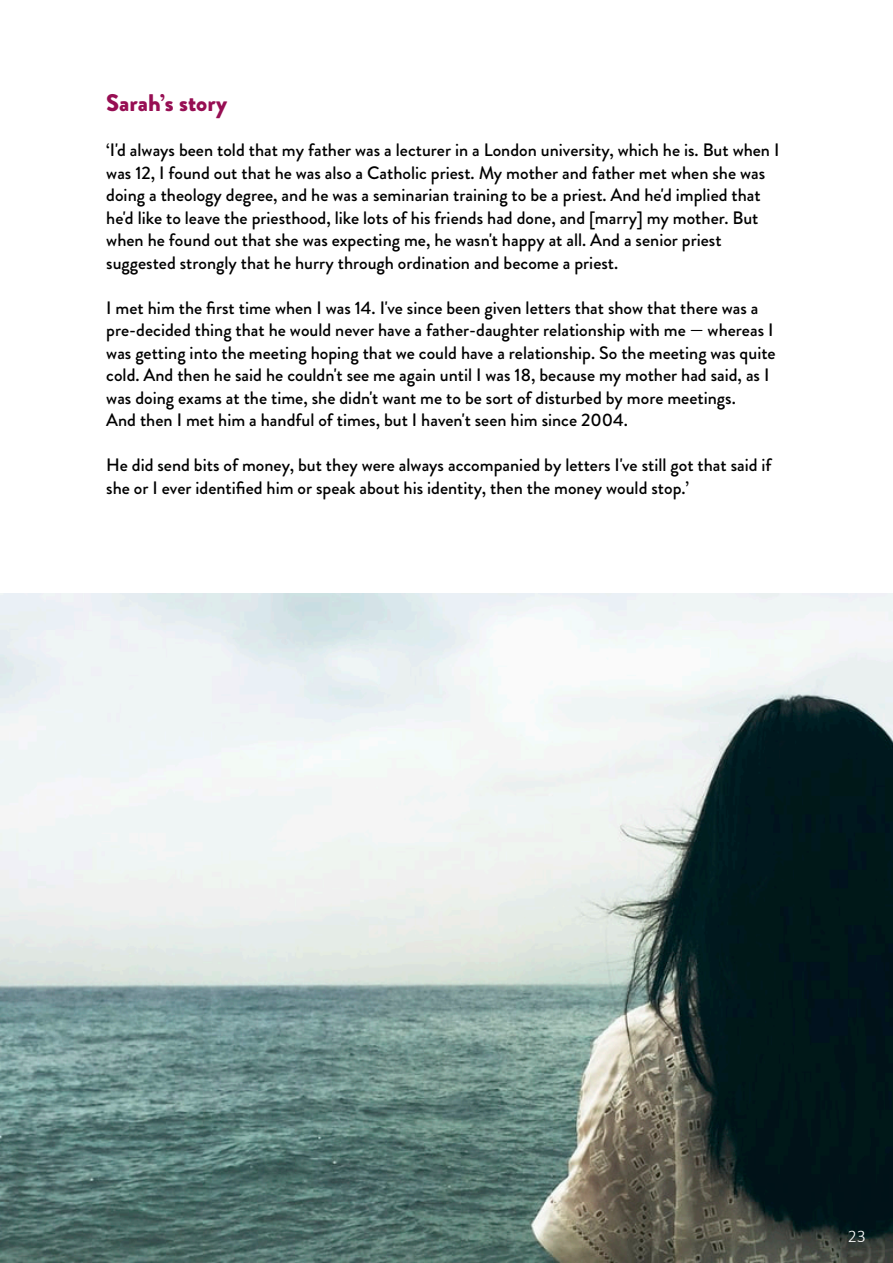
<style>
.page{position:relative;width:893px;height:1263px;background:#fff}
.page>*{position:absolute;margin:0;border:0;box-sizing:border-box;transform-origin:0 0}
.t1{font:900 24px "Brandon Grotesque";color:#970e53}
.t2{font:500 18px/22.5px "Brandon Grotesque";color:#000}
.t3{font:300 18px "Calibri";color:#fff}
</style>
<div class="page">
<img style="left:0;top:593px;width:893px;height:670px">
<h1 class="t1" style="left:106px;top:94px;width:122px">Sarah’s story</h1>
<p class="t2" style="left:106px;top:141px;width:675px">‘I'd always been told that my father was a lecturer in a London university, which he is. But when I was 12, I found out that he was also a Catholic priest. My mother and father met when she was doing a theology degree, and he was a seminarian training to be a priest. And he'd implied that he'd like to leave the priesthood, like lots of his friends had done, and [marry] my mother. But when he found out that she was expecting me, he wasn't happy at all. And a senior priest suggested strongly that he hurry through ordination and become a priest.</p>
<p class="t2" style="left:106px;top:299px;width:671px">I met him the first time when I was 14. I've since been given letters that show that there was a pre-decided thing that he would never have a father-daughter relationship with me — whereas I was getting into the meeting hoping that we could have a relationship. So the meeting was quite cold. And then he said he couldn't see me again until I was 18, because my mother had said, as I was doing exams at the time, she didn't want me to be sort of disturbed by more meetings.<br>And then I met him a handful of times, but I haven't seen him since 2004.</p>
<p class="t2" style="left:106px;top:456px;width:667px">He did send bits of money, but they were always accompanied by letters I've still got that said if she or I ever identified him or speak about his identity, then the money would stop.’</p>
<p class="t3" style="left:848px;top:1228px;width:20px">23</p>
</div>
